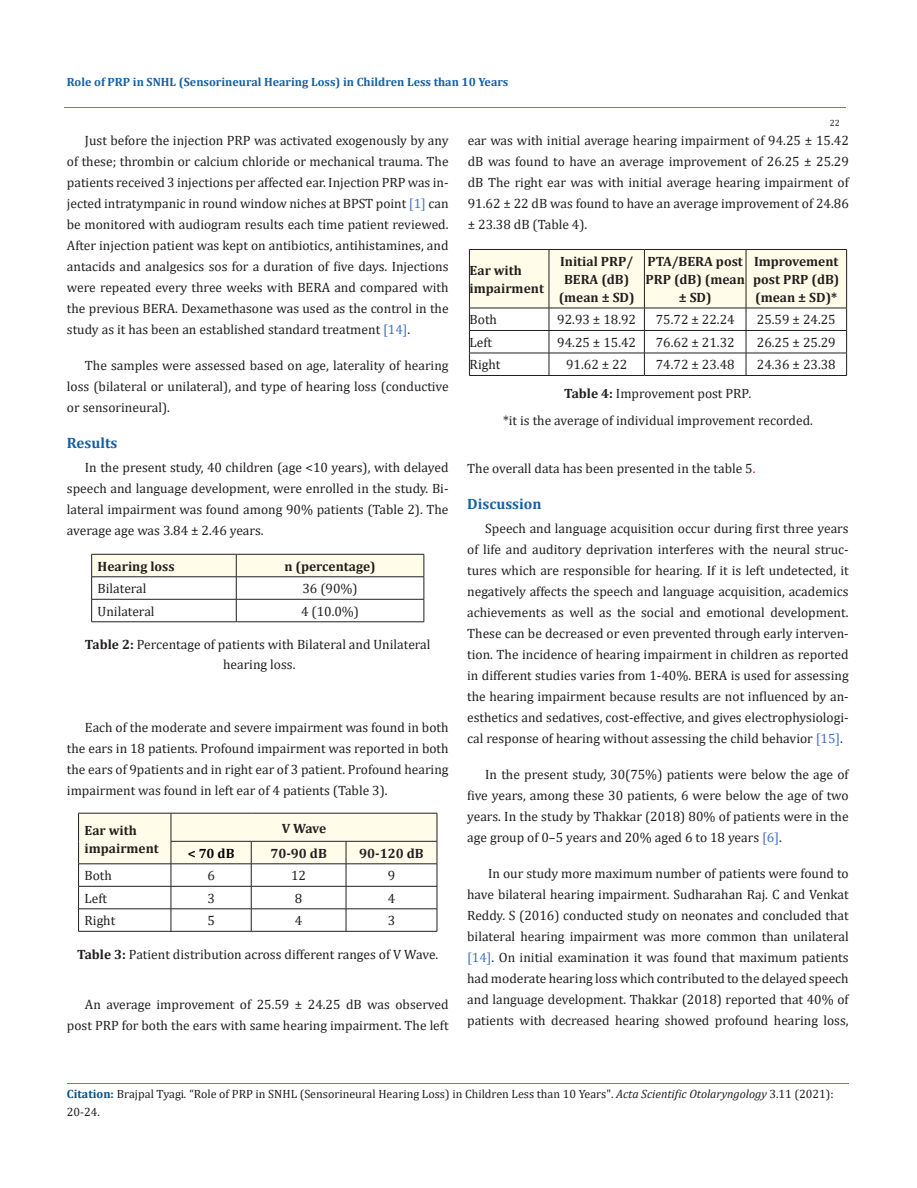
<style>
.page{position:relative;width:917px;height:1188px;background:#fff}
.page>*{position:absolute;margin:0;border:0;box-sizing:border-box;transform-origin:0 0}
.t1{font:700 15px "Cambria";color:#1560a6}
.t2{font:13.5px/21px "Cambria";color:#231f20;text-align:justify}
.t3{font:700 13.5px/18px "Cambria";color:#231f20}
.t4{font:700 13.5px "Cambria";color:#000}
.t5{font:12px/18px "Cambria";color:#231f20}
.t6{font:700 12px "Cambria";color:#1560a6}
.t7{font:9px "Cambria";color:#231f20}
.s1{color:#4472c4}
.s2{font-weight:700}
.s3{font-style:italic}
.s4{color:#f00}
.s5{font-weight:700;color:#035089}
</style>
<div class="page">
<svg style="left:91px;top:554px;width:333px;height:68px"></svg>
<hr style="left:91px;top:622px;width:145px;height:1px;background:#231f20">
<hr style="left:236px;top:622px;width:188px;height:1px;background:#231f20">
<svg style="left:78px;top:813px;width:359px;height:118px"></svg>
<hr style="left:78px;top:931px;width:93px;height:1px;background:#231f20">
<hr style="left:171px;top:931px;width:80px;height:1px;background:#231f20">
<hr style="left:251px;top:931px;width:95px;height:1px;background:#231f20">
<hr style="left:346px;top:931px;width:91px;height:1px;background:#231f20">
<svg style="left:469px;top:249px;width:378px;height:126px"></svg>
<hr style="left:469px;top:375px;width:80px;height:1px;background:#231f20">
<hr style="left:549px;top:375px;width:95px;height:1px;background:#231f20">
<hr style="left:644px;top:375px;width:102px;height:1px;background:#231f20">
<hr style="left:746px;top:375px;width:100px;height:1px;background:#231f20">
<hr style="left:64px;top:108px;width:781px;height:1px;background:#e05d1a">
<hr style="left:67px;top:1083px;width:781px;height:1px;background:#e05d1a">
<p class="t6" style="left:67px;top:73px;width:443px">Role of PRP in SNHL (Sensorineural Hearing Loss) in Children Less than 10 Years</p>
<p class="t7" style="left:829px;top:118px;width:11px">22</p>
<p class="t2" style="left:67px;top:130px;width:383px;text-indent:18px">Just before the injection PRP was activated exogenously by any of these; thrombin or calcium chloride or mechanical trauma. The patients received 3 injections per affected ear. Injection PRP was in&shy;jected intratympanic in round window niches at BPST point <span class="s1">[1]</span> can be monitored with audiogram results each time patient reviewed.<br>After injection patient was kept on antibiotics, antihistamines, and antacids and analgesics sos for a duration of five days. Injections were repeated every three weeks with BERA and compared with the previous BERA. Dexamethasone was used as the control in the study as it has been an established standard treatment <span class="s1">[14]</span>.</p>
<p class="t2" style="left:67px;top:355px;width:383px;text-indent:18px">The samples were assessed based on age, laterality of hearing loss (bilateral or unilateral), and type of hearing loss (conductive or sensorineural).</p>
<p class="t1" style="left:67px;top:433px;width:52px">Results</p>
<p class="t2" style="left:67px;top:457px;width:383px;text-indent:18px">In the present study, 40 children (age &lt;10 years), with delayed speech and language development, were enrolled in the study. Bi&shy;lateral impairment was found among 90% patients (Table 2). The average age was 3.84 ± 2.46 years.</p>
<p class="t3" style="left:98px;top:557px;width:78px">Hearing loss</p>
<p class="t3" style="left:284px;top:557px;width:93px">n (percentage)</p>
<p class="t2" style="left:98px;top:578px;width:50px">Bilateral</p>
<p class="t2" style="left:302px;top:578px;width:57px">36 (90%)</p>
<p class="t2" style="left:98px;top:601px;width:58px">Unilateral</p>
<p class="t2" style="left:301px;top:601px;width:59px">4 (10.0%)</p>
<p class="t2" style="left:85px;top:634px;width:347px;line-height:20.2px;text-align:center"><span class="s2">Table 2:</span> Percentage of patients with Bilateral and Unilateral hearing loss.</p>
<p class="t2" style="left:67px;top:717px;width:383px;text-indent:18px">Each of the moderate and severe impairment was found in both the ears in 18 patients. Profound impairment was reported in both the ears of 9patients and in right ear of 3 patient. Profound hearing impairment was found in left ear of 4 patients (Table 3).</p>
<p class="t3" style="left:85px;top:821px;width:76px">Ear with impairment</p>
<p class="t3" style="left:282px;top:818px;width:46px">V Wave</p>
<p class="t4" style="left:188px;top:844px;width:48px">&lt; 70 dB</p>
<p class="t3" style="left:270px;top:844px;width:58px">70-90 dB</p>
<p class="t3" style="left:359px;top:844px;width:66px">90-120 dB</p>
<p class="t2" style="left:85px;top:865px;width:29px">Both</p>
<p class="t2" style="left:207px;top:865px;width:9px">6</p>
<p class="t2" style="left:291px;top:865px;width:16px">12</p>
<p class="t2" style="left:388px;top:865px;width:9px">9</p>
<p class="t2" style="left:85px;top:888px;width:24px">Left</p>
<p class="t2" style="left:207px;top:888px;width:9px">3</p>
<p class="t2" style="left:295px;top:888px;width:9px">8</p>
<p class="t2" style="left:388px;top:888px;width:9px">4</p>
<p class="t2" style="left:85px;top:910px;width:32px">Right</p>
<p class="t2" style="left:207px;top:910px;width:9px">5</p>
<p class="t2" style="left:295px;top:910px;width:9px">4</p>
<p class="t2" style="left:388px;top:910px;width:9px">3</p>
<p class="t2" style="left:77px;top:943px;width:363px"><span class="s2">Table 3:</span> Patient distribution across different ranges of V Wave.</p>
<p class="t2" style="left:67px;top:994px;width:383px;text-align:right">An average improvement of 25.59 ± 24.25 dB was observed post PRP for both the ears with same hearing impairment. The left</p>
<p class="t2" style="left:468px;top:130px;width:382px">ear was with initial average hearing impairment of 94.25 ± 15.42 dB was found to have an average improvement of 26.25 ± 25.29 dB The right ear was with initial average hearing impairment of 91.62 ± 22 dB was found to have an average improvement of 24.86 ± 23.38 dB (Table 4).</p>
<p class="t3" style="left:469px;top:261px;width:76px">Ear with impairment</p>
<p class="t3" style="left:558px;top:252px;width:77px;text-align:center">Initial PRP/<br>BERA (dB) (mean ± SD)</p>
<p class="t3" style="left:645px;top:252px;width:101px;text-align:center">PTA/BERA post<br>PRP (dB) (mean ± SD)</p>
<p class="t3" style="left:753px;top:252px;width:88px;text-align:justify">Improvement post PRP (dB) (mean ± SD)*</p>
<p class="t2" style="left:469px;top:309px;width:29px">Both</p>
<p class="t2" style="left:557px;top:309px;width:80px">92.93 ± 18.92</p>
<p class="t2" style="left:655px;top:309px;width:80px">75.72 ± 22.24</p>
<p class="t2" style="left:757px;top:309px;width:80px">25.59 ± 24.25</p>
<p class="t2" style="left:469px;top:332px;width:24px">Left</p>
<p class="t2" style="left:557px;top:332px;width:80px">94.25 ± 15.42</p>
<p class="t2" style="left:655px;top:332px;width:80px">76.62 ± 21.32</p>
<p class="t2" style="left:757px;top:332px;width:80px">26.25 ± 25.29</p>
<p class="t2" style="left:469px;top:354px;width:32px">Right</p>
<p class="t2" style="left:566px;top:354px;width:63px">91.62 ± 22</p>
<p class="t2" style="left:655px;top:354px;width:80px">74.72 ± 23.48</p>
<p class="t2" style="left:757px;top:354px;width:80px">24.36 ± 23.38</p>
<p class="t2" style="left:564px;top:383px;width:189px"><span class="s2">Table 4:</span> Improvement post PRP<span class="s3">.</span></p>
<p class="t2" style="left:503px;top:410px;width:311px">*it is the average of individual improvement recorded.</p>
<p class="t2" style="left:467px;top:458px;width:290px">The overall data has been presented in the table 5<span class="s4">.</span></p>
<p class="t1" style="left:467px;top:493px;width:76px">Discussion</p>
<p class="t2" style="left:467px;top:518px;width:383px;text-indent:18px">Speech and language acquisition occur during first three years of life and auditory deprivation interferes with the neural struc&shy;tures which are responsible for hearing. If it is left undetected, it negatively affects the speech and language acquisition, academics achievements as well as the social and emotional development.<br>These can be decreased or even prevented through early interven&shy;tion. The incidence of hearing impairment in children as reported in different studies varies from 1-40%. BERA is used for assessing the hearing impairment because results are not influenced by an&shy;esthetics and sedatives, cost-effective, and gives electrophysiologi&shy;cal response of hearing without assessing the child behavior <span class="s1">[15]</span>.</p>
<p class="t2" style="left:467px;top:764px;width:383px;text-indent:18px">In the present study, 30(75%) patients were below the age of five years, among these 30 patients, 6 were below the age of two years. In the study by Thakkar (2018) 80% of patients were in the age group of 0–5 years and 20% aged 6 to 18 years <span class="s1">[6]</span>.</p>
<p class="t2" style="left:467px;top:863px;width:383px;text-indent:21px">In our study more maximum number of patients were found to have bilateral hearing impairment. Sudharahan Raj. C and Venkat Reddy. S (2016) conducted study on neonates and concluded that bilateral hearing impairment was more common than unilateral <span class="s1">[14]</span>. On initial examination it was found that maximum patients had moderate hearing loss which contributed to the delayed speech and language development. Thakkar (2018) reported that 40% of patients with decreased hearing showed profound hearing loss,</p>
<p class="t5" style="left:67px;top:1085px;width:768px"><span class="s5">Citation:</span> Brajpal Tyagi<span class="s3">.</span> “Role of PRP in SNHL (Sensorineural Hearing Loss) in Children Less than 10 Years". <span class="s3">Acta Scientific Otolaryngology</span> 3.11 (2021):<br>20-24.</p>
</div>
